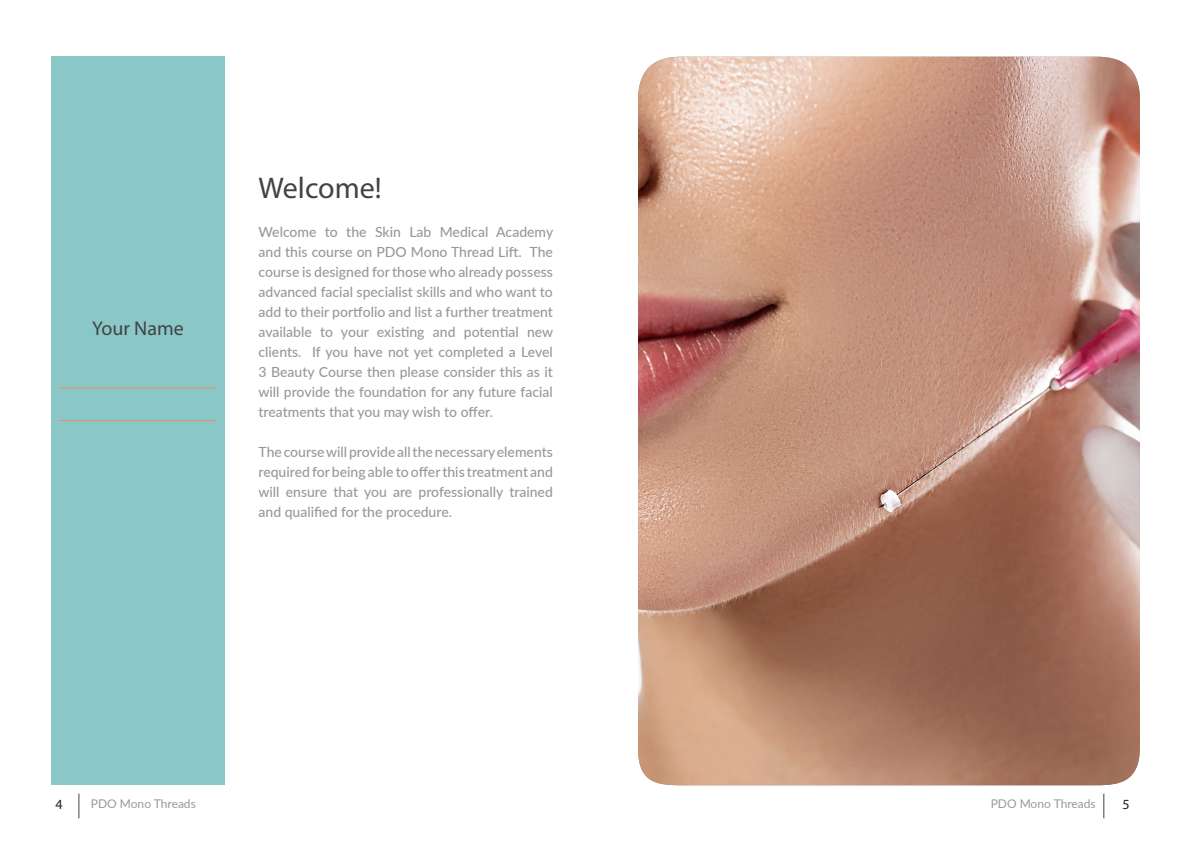
<style>
.page{position:relative;width:1191px;height:842px;background:#fff}
.page>*{position:absolute;margin:0;border:0;box-sizing:border-box;transform-origin:0 0}
.t1{font:30px "Myriad Pro";color:#434146}
.t2{font:20px "Myriad Pro";color:#434146}
.Content_Med{font:500 14px/20px "Lato";color:#959b99;text-align:justify}
.t3{font:14px "Myriad Pro";color:#231f20}
.t4{font:12px "Lato";color:#959b99}
</style>
<div class="page">
<svg style="left:78px;top:794px;width:1px;height:24px"></svg>
<svg style="left:1103px;top:794px;width:1px;height:24px"></svg>
<img style="left:638px;top:57px;width:502px;height:728px">
<div style="left:51px;top:57px;width:174px;height:728px;background:#8ac8c7"></div>
<hr style="left:59px;top:388px;width:157px;height:1px;background:#f58966">
<hr style="left:59px;top:420px;width:157px;height:1px;background:#f58966">
<p class="t2" style="left:92px;top:316px;width:93px">Your Name</p>
<p class="t1" style="left:258px;top:170px;width:125px">Welcome!</p>
<p class="Content_Med" style="left:258px;top:222px;width:296px">Welcome to the Skin Lab Medical Academy and this course on PDO Mono Thread Lift. The course is designed for those who already possess advanced facial specialist skills and who want to add to their portfolio and list a further treatment available to your existing and potential new clients. If you have not yet completed a Level 3 Beauty Course then please consider this as it will provide the foundation for any future facial treatments that you may wish to offer.</p>
<p class="Content_Med" style="left:258px;top:442px;width:296px">The course will provide all the necessary elements required for being able to offer this treatment and will ensure that you are professionally trained and qualified for the procedure.</p>
<p class="t3" style="left:55px;top:795px;width:9px">4</p>
<p class="t4" style="left:91px;top:795px;width:106px">PDO Mono Threads</p>
<p class="t4" style="left:990px;top:795px;width:106px">PDO Mono Threads</p>
<p class="t3" style="left:1122px;top:795px;width:9px">5</p>
</div>
